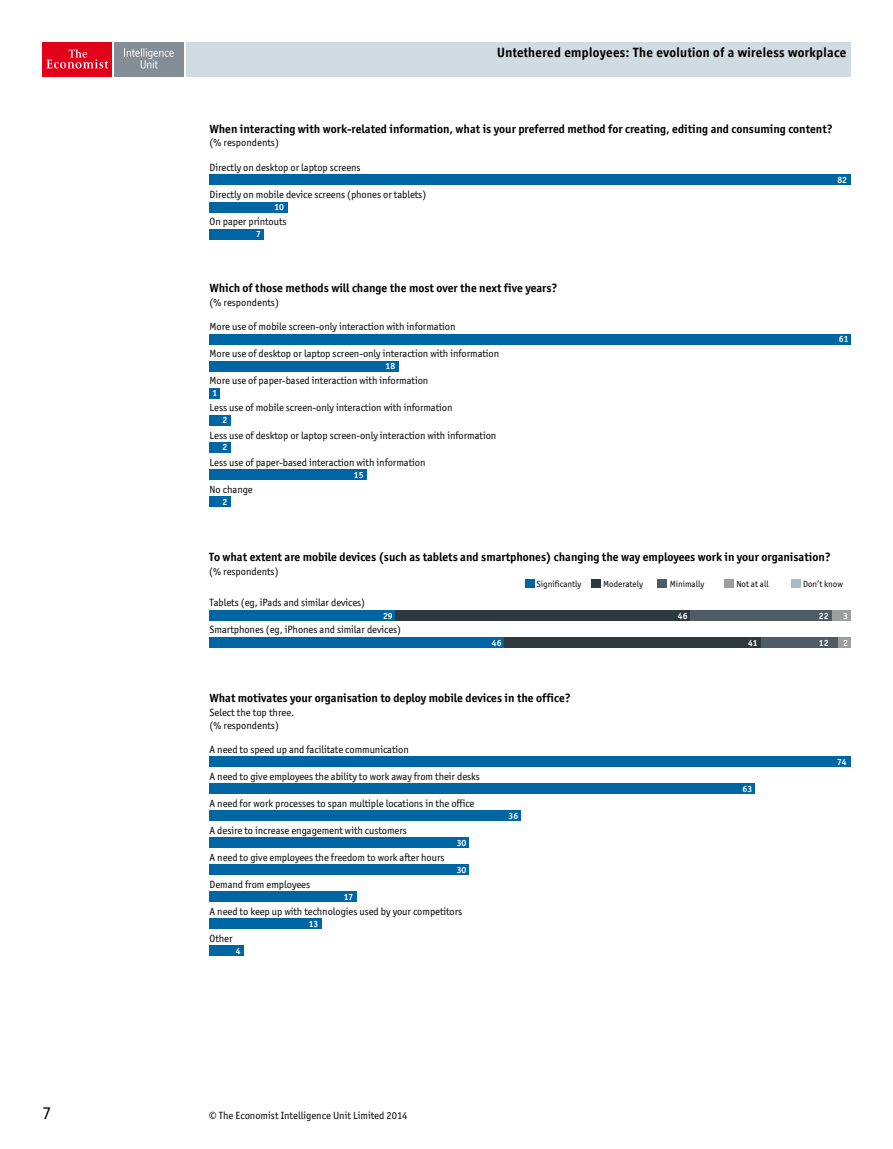
<style>
.page{position:relative;width:893px;height:1149px;background:#fff}
.page>*{position:absolute;margin:0;border:0;box-sizing:border-box;transform-origin:0 0}
.t1{font:18px "Officina San ITC";color:#000}
.t2{font:700 13.5px "Officina Display";letter-spacing:.03em;color:#000}
.t3{font:700 12px "Officina San ITC";color:#000}
.t4{font:10.5px/13.5px "Officina San ITC";letter-spacing:-.005em;color:#000}
.t5{font:9px "Officina San ITC";color:#000}
.t6{font:700 9px "Officina San ITC";color:#fff}
</style>
<div class="page">
<div style="left:43px;top:43px;width:69px;height:34px;background:#e2001a"></div>
<svg style="left:46px;top:49px;width:62px;height:19px"></svg>
<div style="left:114px;top:43px;width:70px;height:34px;background:#848e97"></div>
<svg style="left:124px;top:48px;width:50px;height:21px"></svg>
<div style="left:186px;top:43px;width:664px;height:34px;background:#d1dce2"></div>
<div style="left:209px;top:174px;width:641px;height:11px;background:#0065a3"></div>
<div style="left:209px;top:201px;width:78px;height:11px;background:#0065a3"></div>
<div style="left:209px;top:228px;width:55px;height:11px;background:#0065a3"></div>
<div style="left:209px;top:334px;width:641px;height:10px;background:#0065a3"></div>
<div style="left:209px;top:361px;width:189px;height:10px;background:#0065a3"></div>
<div style="left:209px;top:388px;width:11px;height:10px;background:#0065a3"></div>
<div style="left:209px;top:415px;width:21px;height:10px;background:#0065a3"></div>
<div style="left:209px;top:442px;width:21px;height:10px;background:#0065a3"></div>
<div style="left:209px;top:469px;width:158px;height:10px;background:#0065a3"></div>
<div style="left:209px;top:496px;width:21px;height:10px;background:#0065a3"></div>
<div style="left:831px;top:609px;width:19px;height:11px;background:#9c9e9f"></div>
<div style="left:838px;top:637px;width:12px;height:11px;background:#9c9e9f"></div>
<div style="left:690px;top:609px;width:141px;height:11px;background:#4d5c64"></div>
<div style="left:761px;top:637px;width:77px;height:11px;background:#4d5c64"></div>
<div style="left:395px;top:609px;width:295px;height:11px;background:#2d383f"></div>
<div style="left:504px;top:637px;width:257px;height:11px;background:#2d383f"></div>
<div style="left:209px;top:609px;width:186px;height:11px;background:#0065a3"></div>
<div style="left:209px;top:637px;width:295px;height:11px;background:#0065a3"></div>
<div style="left:791px;top:578px;width:9px;height:9px;background:#acb9c1"></div>
<div style="left:657px;top:579px;width:10px;height:8px;background:#4d5c64"></div>
<div style="left:724px;top:579px;width:10px;height:9px;background:#9c9e9f"></div>
<div style="left:525px;top:578px;width:10px;height:9px;background:#0065a3"></div>
<div style="left:591px;top:578px;width:10px;height:9px;background:#2d383f"></div>
<div style="left:209px;top:756px;width:641px;height:10px;background:#0065a3"></div>
<div style="left:209px;top:783px;width:546px;height:10px;background:#0065a3"></div>
<div style="left:209px;top:810px;width:312px;height:10px;background:#0065a3"></div>
<div style="left:209px;top:837px;width:260px;height:10px;background:#0065a3"></div>
<div style="left:209px;top:864px;width:260px;height:10px;background:#0065a3"></div>
<div style="left:209px;top:891px;width:147px;height:10px;background:#0065a3"></div>
<div style="left:209px;top:918px;width:113px;height:10px;background:#0065a3"></div>
<div style="left:209px;top:945px;width:35px;height:10px;background:#0065a3"></div>
<p class="t2" style="left:497px;top:45px;width:351px">Untethered employees: The evolution of a wireless workplace</p>
<p class="t3" style="left:209px;top:121px;width:625px">When interacting with work-related information, what is your preferred method for creating, editing and consuming content?</p>
<p class="t4" style="left:209px;top:136px;width:71px">(% respondents)</p>
<p class="t4" style="left:210px;top:161px;width:153px">Directly on desktop or laptop screens</p>
<p class="t4" style="left:210px;top:188px;width:218px">Directly on mobile device screens (phones or tablets)</p>
<p class="t4" style="left:210px;top:215px;width:78px">On paper printouts</p>
<p class="t6" style="left:274px;top:201px;width:11px">10</p>
<p class="t6" style="left:256px;top:228px;width:6px">7</p>
<p class="t3" style="left:209px;top:280px;width:350px">Which of those methods will change the most over the next five years?</p>
<p class="t4" style="left:209px;top:295px;width:71px">(% respondents)</p>
<p class="t4" style="left:210px;top:320px;width:247px">More use of mobile screen-only interaction with information</p>
<p class="t4" style="left:210px;top:347px;width:291px">More use of desktop or laptop screen-only interaction with information</p>
<p class="t4" style="left:210px;top:374px;width:220px">More use of paper-based interaction with information</p>
<p class="t4" style="left:210px;top:401px;width:244px">Less use of mobile screen-only interaction with information</p>
<p class="t4" style="left:210px;top:428px;width:288px">Less use of desktop or laptop screen-only interaction with information</p>
<p class="t4" style="left:210px;top:455px;width:217px">Less use of paper-based interaction with information</p>
<p class="t4" style="left:210px;top:482px;width:45px">No change</p>
<p class="t6" style="left:386px;top:360px;width:11px">18</p>
<p class="t6" style="left:213px;top:387px;width:6px">1</p>
<p class="t6" style="left:222px;top:414px;width:6px">2</p>
<p class="t6" style="left:222px;top:441px;width:6px">2</p>
<p class="t6" style="left:354px;top:468px;width:11px">15</p>
<p class="t6" style="left:223px;top:495px;width:6px">2</p>
<p class="t6" style="left:837px;top:174px;width:11px">82</p>
<p class="t6" style="left:839px;top:333px;width:11px">61</p>
<p class="t3" style="left:209px;top:549px;width:623px">To what extent are mobile devices (such as tablets and smartphones) changing the way employees work in your organisation?</p>
<p class="t4" style="left:209px;top:564px;width:71px">(% respondents)</p>
<p class="t6" style="left:383px;top:610px;width:11px">29</p>
<p class="t6" style="left:678px;top:610px;width:11px">46</p>
<p class="t6" style="left:819px;top:610px;width:11px">22</p>
<p class="t6" style="left:843px;top:610px;width:6px">3</p>
<p class="t6" style="left:492px;top:637px;width:11px">46</p>
<p class="t6" style="left:748px;top:637px;width:11px">41</p>
<p class="t6" style="left:819px;top:637px;width:11px">12</p>
<p class="t6" style="left:843px;top:637px;width:6px">2</p>
<p class="t5" style="left:537px;top:578px;width:46px">Significantly</p>
<p class="t5" style="left:603px;top:578px;width:41px">Moderately</p>
<p class="t5" style="left:670px;top:578px;width:36px">Minimally</p>
<p class="t5" style="left:736px;top:578px;width:34px">Not at all</p>
<p class="t5" style="left:803px;top:578px;width:41px">Don’t know</p>
<p class="t4" style="left:210px;top:596px;width:157px">Tablets (eg, iPads and similar devices)</p>
<p class="t4" style="left:210px;top:623px;width:193px">Smartphones (eg, iPhones and similar devices)</p>
<p class="t3" style="left:209px;top:690px;width:363px">What motivates your organisation to deploy mobile devices in the office?</p>
<p class="t4" style="left:209px;top:705px;width:86px">Select the top three. (% respondents)</p>
<p class="t4" style="left:210px;top:742px;width:201px">A need to speed up and facilitate communication</p>
<p class="t4" style="left:210px;top:769px;width:272px">A need to give employees the ability to work away from their desks</p>
<p class="t4" style="left:210px;top:796px;width:266px">A need for work processes to span multiple locations in the office</p>
<p class="t4" style="left:210px;top:823px;width:199px">A desire to increase engagement with customers</p>
<p class="t4" style="left:210px;top:850px;width:236px">A need to give employees the freedom to work after hours</p>
<p class="t4" style="left:210px;top:877px;width:102px">Demand from employees</p>
<p class="t4" style="left:210px;top:904px;width:254px">A need to keep up with technologies used by your competitors</p>
<p class="t4" style="left:210px;top:931px;width:24px">Other</p>
<p class="t6" style="left:457px;top:837px;width:11px">30</p>
<p class="t6" style="left:457px;top:864px;width:11px">30</p>
<p class="t6" style="left:344px;top:891px;width:11px">17</p>
<p class="t6" style="left:309px;top:918px;width:11px">13</p>
<p class="t6" style="left:236px;top:945px;width:6px">4</p>
<p class="t6" style="left:508px;top:810px;width:11px">36</p>
<h1 class="t1" style="left:43px;top:1101px;width:10px">7</h1>
<p class="t4" style="left:209px;top:1108px;width:200px">© The Economist Intelligence Unit Limited 2014</p>
<p class="t6" style="left:743px;top:783px;width:11px">63</p>
<p class="t6" style="left:837px;top:756px;width:11px">74</p>
</div>
